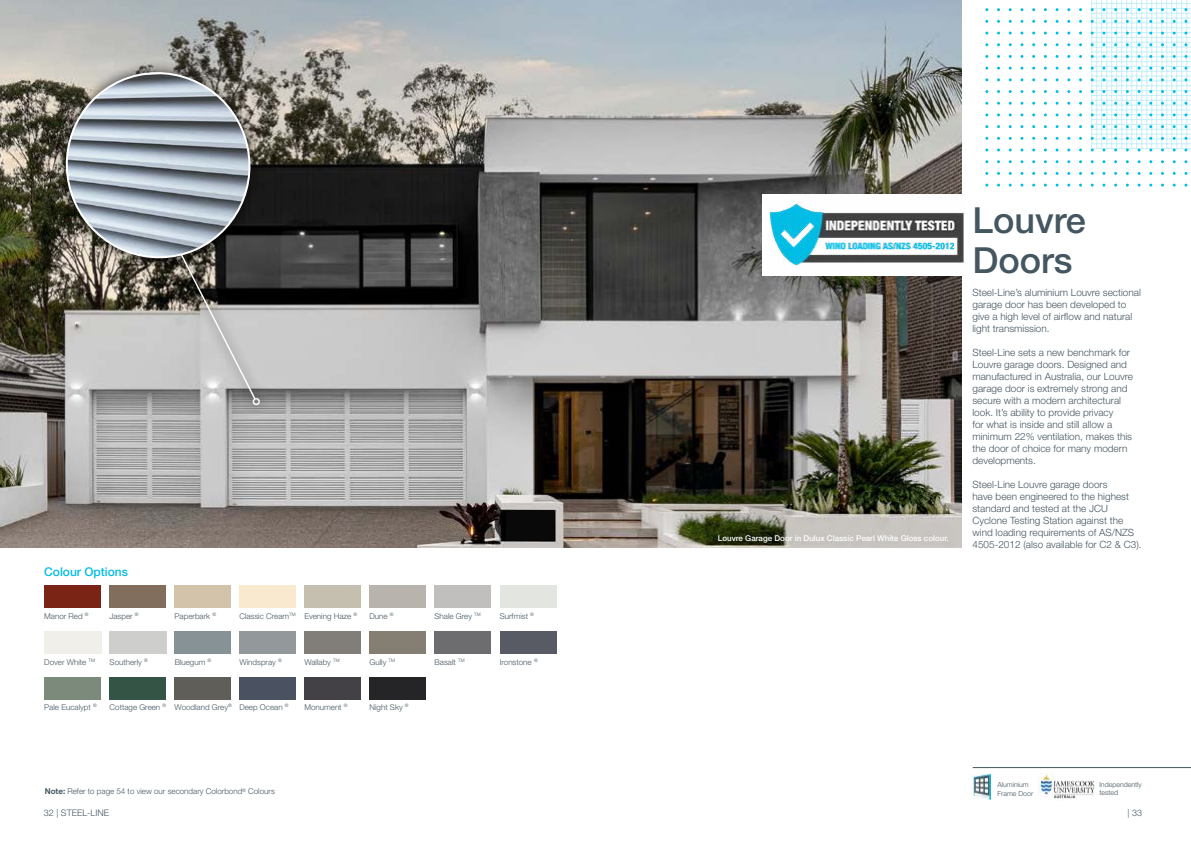
<style>
.page{position:relative;width:1191px;height:842px;background:#fff}
.page>*{position:absolute;margin:0;border:0;box-sizing:border-box;transform-origin:0 0}
.t1{font:500 36px/40px "Helvetica Neue";color:#445660}
.t2{font:500 12px "Helvetica Neue";color:#00bce4}
.t3{font:300 10px/12px "Helvetica Neue LT Std";color:#445660}
.t4{font:300 9px "Helvetica Neue";color:#445661}
.t5{font:300 8px "Helvetica Neue";color:#445660}
.t6{font:500 8px "Helvetica Neue";color:#fff}
.t7{font:300 7px/8.4px "Helvetica Neue LT Std";color:#445660}
.s1{font-weight:700}
</style>
<div class="page">
<hr style="left:1091px;top:0;width:1px;height:148px;background:#00bce4">
<hr style="left:1096px;top:0;width:1px;height:148px;background:#00bce4">
<hr style="left:1101px;top:0;width:1px;height:148px;background:#00bce4">
<hr style="left:1106px;top:0;width:1px;height:148px;background:#00bce4">
<hr style="left:1111px;top:0;width:1px;height:148px;background:#00bce4">
<hr style="left:1116px;top:0;width:1px;height:148px;background:#00bce4">
<hr style="left:1121px;top:0;width:1px;height:148px;background:#00bce4">
<hr style="left:1126px;top:0;width:1px;height:148px;background:#00bce4">
<hr style="left:1131px;top:0;width:1px;height:148px;background:#00bce4">
<hr style="left:1136px;top:0;width:1px;height:148px;background:#00bce4">
<hr style="left:1141px;top:0;width:1px;height:148px;background:#00bce4">
<hr style="left:1146px;top:0;width:1px;height:148px;background:#00bce4">
<hr style="left:1151px;top:0;width:1px;height:148px;background:#00bce4">
<hr style="left:1156px;top:0;width:1px;height:148px;background:#00bce4">
<hr style="left:1161px;top:0;width:1px;height:148px;background:#00bce4">
<hr style="left:1166px;top:0;width:1px;height:148px;background:#00bce4">
<hr style="left:1171px;top:0;width:1px;height:148px;background:#00bce4">
<hr style="left:1176px;top:0;width:1px;height:148px;background:#00bce4">
<hr style="left:1181px;top:0;width:1px;height:148px;background:#00bce4">
<hr style="left:1186px;top:0;width:1px;height:148px;background:#00bce4">
<hr style="left:1190px;top:0;width:1px;height:148px;background:#00bce4">
<hr style="left:1091px;top:0;width:100px;height:1px;background:#00bce4">
<hr style="left:1091px;top:3px;width:100px;height:1px;background:#00bce4">
<hr style="left:1091px;top:8px;width:100px;height:1px;background:#00bce4">
<hr style="left:1091px;top:13px;width:100px;height:1px;background:#00bce4">
<hr style="left:1091px;top:18px;width:100px;height:1px;background:#00bce4">
<hr style="left:1091px;top:23px;width:100px;height:1px;background:#00bce4">
<hr style="left:1091px;top:28px;width:100px;height:1px;background:#00bce4">
<hr style="left:1091px;top:32px;width:100px;height:1px;background:#00bce4">
<hr style="left:1091px;top:37px;width:100px;height:1px;background:#00bce4">
<hr style="left:1091px;top:42px;width:100px;height:1px;background:#00bce4">
<hr style="left:1091px;top:47px;width:100px;height:1px;background:#00bce4">
<hr style="left:1091px;top:52px;width:100px;height:1px;background:#00bce4">
<hr style="left:1091px;top:57px;width:100px;height:1px;background:#00bce4">
<hr style="left:1091px;top:61px;width:100px;height:1px;background:#00bce4">
<hr style="left:1091px;top:66px;width:100px;height:1px;background:#00bce4">
<hr style="left:1091px;top:71px;width:100px;height:1px;background:#00bce4">
<hr style="left:1091px;top:76px;width:100px;height:1px;background:#00bce4">
<hr style="left:1091px;top:81px;width:100px;height:1px;background:#00bce4">
<hr style="left:1091px;top:86px;width:100px;height:1px;background:#00bce4">
<hr style="left:1091px;top:90px;width:100px;height:1px;background:#00bce4">
<hr style="left:1091px;top:95px;width:100px;height:1px;background:#00bce4">
<hr style="left:1091px;top:100px;width:100px;height:1px;background:#00bce4">
<hr style="left:1091px;top:105px;width:100px;height:1px;background:#00bce4">
<hr style="left:1091px;top:110px;width:100px;height:1px;background:#00bce4">
<hr style="left:1091px;top:115px;width:100px;height:1px;background:#00bce4">
<hr style="left:1091px;top:119px;width:100px;height:1px;background:#00bce4">
<hr style="left:1091px;top:124px;width:100px;height:1px;background:#00bce4">
<hr style="left:1091px;top:129px;width:100px;height:1px;background:#00bce4">
<hr style="left:1091px;top:134px;width:100px;height:1px;background:#00bce4">
<hr style="left:1091px;top:139px;width:100px;height:1px;background:#00bce4">
<hr style="left:1091px;top:144px;width:100px;height:1px;background:#00bce4">
<hr style="left:1091px;top:148px;width:100px;height:1px;background:#00bce4">
<img style="left:1038px;top:773px;width:57px;height:27px">
<hr style="left:972px;top:767px;width:219px;height:1px;background:#445660">
<img style="left:972px;top:774px;width:18px;height:25px">
<img style="left:0;top:0;width:961px;height:547px">
<div style="left:506px;top:510px;width:48px;height:30px;background:#080908"></div>
<div style="left:54px;top:60px;width:217px;height:356px;background:#000;opacity:.75"></div>
<svg style="left:173px;top:270px;width:88px;height:135px;background:#9d9c9a"></svg>
<svg style="left:54px;top:60px;width:208px;height:210px;background:#8c9194"></svg>
<div style="left:762px;top:195px;width:209px;height:81px;background:#fff"></div>
<img style="left:768px;top:178px;width:197px;height:111px">
<div style="left:369px;top:677px;width:57px;height:22px;background:#252527"></div>
<div style="left:44px;top:586px;width:57px;height:22px;background:#7a2416"></div>
<div style="left:109px;top:585px;width:57px;height:23px;background:#816e5c"></div>
<div style="left:500px;top:585px;width:56px;height:23px;background:#e3e5e1"></div>
<div style="left:304px;top:631px;width:57px;height:23px;background:#817e7a"></div>
<div style="left:434px;top:585px;width:57px;height:23px;background:#c0bfbe"></div>
<div style="left:239px;top:631px;width:57px;height:23px;background:#93989b"></div>
<div style="left:369px;top:631px;width:57px;height:23px;background:#857f73"></div>
<div style="left:434px;top:631px;width:57px;height:23px;background:#6d6d6f"></div>
<div style="left:500px;top:631px;width:56px;height:23px;background:#585b63"></div>
<div style="left:44px;top:677px;width:57px;height:22px;background:#7b8a7b"></div>
<div style="left:109px;top:677px;width:57px;height:23px;background:#345446"></div>
<div style="left:175px;top:677px;width:56px;height:22px;background:#5f5e59"></div>
<div style="left:304px;top:677px;width:57px;height:22px;background:#434145"></div>
<div style="left:239px;top:677px;width:57px;height:23px;background:#4a5261"></div>
<div style="left:175px;top:585px;width:56px;height:23px;background:#d2c3aa"></div>
<div style="left:239px;top:585px;width:57px;height:23px;background:#f8e9cf"></div>
<div style="left:304px;top:585px;width:57px;height:23px;background:#c4bfaf"></div>
<div style="left:369px;top:585px;width:57px;height:23px;background:#b8b3ac"></div>
<p class="t2" style="left:44px;top:565px;width:85px">Colour Options</p>
<p class="t5" style="left:44px;top:611px;width:46px">Manor Red <sup>®</sup></p>
<p class="t5" style="left:109px;top:611px;width:31px">Jasper <sup>®</sup></p>
<p class="t5" style="left:175px;top:611px;width:43px">Paperbark <sup>®</sup></p>
<p class="t5" style="left:239px;top:611px;width:119px">Classic Cream<sup>TM</sup> Evening Haze <sup>®</sup></p>
<p class="t5" style="left:369px;top:611px;width:26px">Dune <sup>®</sup></p>
<p class="t5" style="left:434px;top:611px;width:48px">Shale Grey <sup>TM</sup></p>
<p class="t5" style="left:500px;top:611px;width:36px">Surfmist <sup>®</sup></p>
<p class="t5" style="left:44px;top:657px;width:52px">Dover White <sup>TM</sup></p>
<p class="t5" style="left:110px;top:657px;width:40px">Southerly <sup>®</sup></p>
<p class="t5" style="left:175px;top:657px;width:38px">Bluegum <sup>®</sup></p>
<p class="t5" style="left:239px;top:657px;width:44px">Windspray <sup>®</sup></p>
<p class="t5" style="left:304px;top:657px;width:37px">Wallaby <sup>TM</sup></p>
<p class="t5" style="left:369px;top:657px;width:27px">Gully <sup>TM</sup></p>
<p class="t5" style="left:434px;top:657px;width:32px">Basalt <sup>TM</sup></p>
<p class="t5" style="left:500px;top:657px;width:39px">Ironstone <sup>®</sup></p>
<p class="t5" style="left:44px;top:702px;width:54px">Pale Eucalypt <sup>®</sup></p>
<p class="t5" style="left:110px;top:702px;width:180px">Cottage Green <sup>®</sup> Woodland Grey<sup>®</sup> Deep Ocean <sup>®</sup></p>
<p class="t5" style="left:304px;top:702px;width:45px">Monument <sup>®</sup></p>
<p class="t5" style="left:369px;top:702px;width:41px">Night Sky <sup>®</sup></p>
<p class="t6" style="left:718px;top:534px;width:232px">Louvre Garage Door in Dulux Classic Pearl White Gloss colour.</p>
<h1 class="t1" style="left:972px;top:200px;width:115px">Louvre<br>Doors</h1>
<p class="t3" style="left:972px;top:287px;width:170px">Steel-Line’s aluminium Louvre sectional garage door has been developed to give a high level of airflow and natural light transmission.</p>
<p class="t3" style="left:972px;top:347px;width:162px">Steel-Line sets a new benchmark for Louvre garage doors. Designed and manufactured in Australia, our Louvre garage door is extremely strong and secure with a modern architectural look. It’s ability to provide privacy<br>for what is inside and still allow a minimum 22% ventilation, makes this the door of choice for many modern developments.</p>
<p class="t3" style="left:972px;top:479px;width:171px">Steel-Line Louvre garage doors<br>have been engineered to the highest standard and tested at the JCU Cyclone Testing Station against the wind loading requirements of AS/NZS 4505-2012 (also available for C2 &amp; C3).</p>
<p class="t7" style="left:997px;top:781px;width:33px">Aluminium</p>
<p class="t5" style="left:45px;top:787px;width:232px"><span class="s1">Note:</span> Refer to page 54 to view our secondary Colorbond<sup>®</sup> Colours</p>
<p class="t7" style="left:997px;top:789px;width:37px">Frame Door</p>
<p class="t7" style="left:1099px;top:780px;width:44px">Independently tested</p>
<p class="t4" style="left:44px;top:808px;width:67px">32 | STEEL-LINE</p>
<p class="t4" style="left:1127px;top:807px;width:16px">| 33</p>
</div>
